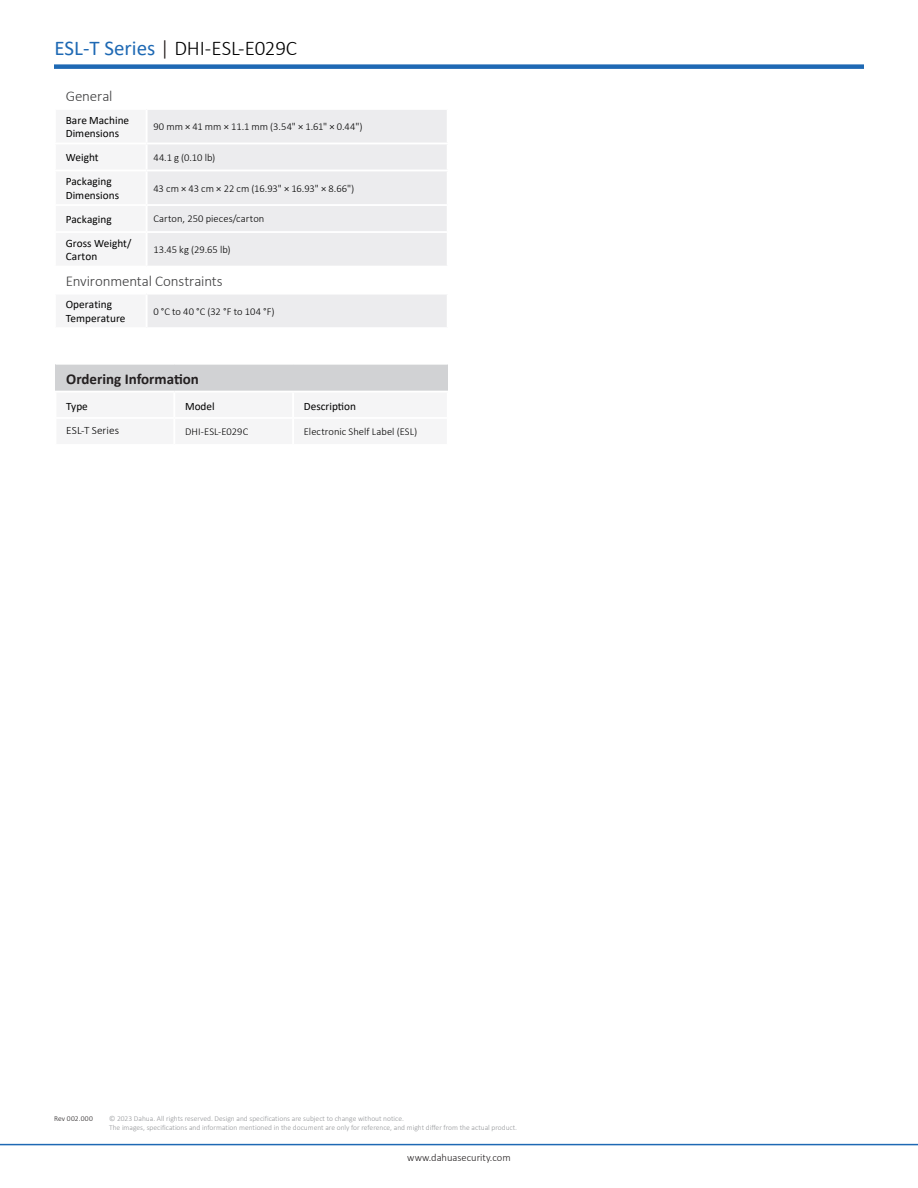
<style>
.page{position:relative;width:918px;height:1188px;background:#fff}
.page>*{position:absolute;margin:0;border:0;box-sizing:border-box;transform-origin:0 0}
.t1{font:300 21px "Calibri";letter-spacing:-.01em;color:#000}
.表格正文{font:300 15px "Calibri";letter-spacing:-.01em;color:#3e3e3f}
.t2{font:700 15px "Calibri";color:#231f20}
.表格内标题{font:11.25px/13.5px "Calibri";color:#000}
.表格内标题-2{font:300 11.25px "Calibri";letter-spacing:.005em;color:#000}
.表格正文-2{font:300 10.5px "Calibri";letter-spacing:.005em;color:#000}
.t3{font:300 10.5px "Calibri";color:#231f20}
.t4{font:300 7.5px "Calibri";color:#939598}
.t5{font:300 7.5px "Calibri";letter-spacing:.035em;color:#231f20}
.s1{font-weight:400;color:#1e69b4}
.s2{color:#1b1513}
</style>
<div class="page">
<hr style="left:0;top:1144px;width:918px;height:1px;background:#1e69b4">
<div style="left:55px;top:364px;width:393px;height:28px;background:#d1d2d4"></div>
<div style="left:293px;top:392px;width:155px;height:26px;background:#f5f5f6"></div>
<div style="left:293px;top:418px;width:155px;height:27px;background:#f5f5f6"></div>
<hr style="left:292px;top:393px;width:2px;height:24px;background:#fff">
<hr style="left:447px;top:393px;width:2px;height:24px;background:#fff">
<hr style="left:292px;top:419px;width:2px;height:25px;background:#fff">
<hr style="left:447px;top:419px;width:2px;height:25px;background:#fff">
<hr style="left:293px;top:417px;width:156px;height:2px;background:#fff">
<hr style="left:293px;top:444px;width:156px;height:2px;background:#fff">
<hr style="left:55px;top:364px;width:119px;height:1px;background:#fff">
<hr style="left:174px;top:364px;width:119px;height:1px;background:#fff">
<hr style="left:293px;top:364px;width:155px;height:1px;background:#fff">
<hr style="left:55px;top:391px;width:119px;height:2px;background:#fff">
<hr style="left:174px;top:391px;width:119px;height:2px;background:#fff">
<hr style="left:293px;top:391px;width:156px;height:2px;background:#fff">
<div style="left:54px;top:64px;width:810px;height:5px;background:#1e69b4"></div>
<div style="left:55px;top:109px;width:92px;height:34px;background:#f5f5f6"></div>
<div style="left:147px;top:109px;width:301px;height:34px;background:#ececee"></div>
<div style="left:55px;top:143px;width:92px;height:27px;background:#f5f5f6"></div>
<div style="left:147px;top:143px;width:301px;height:27px;background:#ececee"></div>
<div style="left:55px;top:170px;width:92px;height:35px;background:#f5f5f6"></div>
<div style="left:147px;top:170px;width:301px;height:35px;background:#ececee"></div>
<div style="left:148px;top:206px;width:299px;height:60px;background:#ececee"></div>
<div style="left:55px;top:294px;width:92px;height:34px;background:#f5f5f6"></div>
<div style="left:147px;top:294px;width:301px;height:34px;background:#ececee"></div>
<hr style="left:147px;top:108px;width:302px;height:2px;background:#fff">
<hr style="left:54px;top:143px;width:93px;height:1px;background:#fff">
<hr style="left:147px;top:143px;width:302px;height:1px;background:#fff">
<hr style="left:54px;top:170px;width:93px;height:1px;background:#fff">
<hr style="left:147px;top:170px;width:302px;height:1px;background:#fff">
<hr style="left:54px;top:204px;width:93px;height:2px;background:#fff">
<hr style="left:147px;top:204px;width:302px;height:2px;background:#fff">
<hr style="left:147px;top:231px;width:302px;height:2px;background:#fff">
<hr style="left:54px;top:293px;width:93px;height:2px;background:#fff">
<hr style="left:147px;top:293px;width:302px;height:2px;background:#fff">
<hr style="left:54px;top:327px;width:93px;height:2px;background:#fff">
<hr style="left:147px;top:327px;width:302px;height:2px;background:#fff">
<hr style="left:54px;top:108px;width:93px;height:2px;background:#fff">
<hr style="left:54px;top:110px;width:2px;height:33px;background:#fff">
<hr style="left:146px;top:110px;width:2px;height:33px;background:#fff">
<hr style="left:447px;top:110px;width:2px;height:33px;background:#fff">
<hr style="left:54px;top:144px;width:2px;height:26px;background:#fff">
<hr style="left:146px;top:144px;width:2px;height:26px;background:#fff">
<hr style="left:447px;top:144px;width:2px;height:26px;background:#fff">
<hr style="left:54px;top:171px;width:2px;height:33px;background:#fff">
<hr style="left:146px;top:171px;width:2px;height:33px;background:#fff">
<hr style="left:447px;top:171px;width:2px;height:33px;background:#fff">
<hr style="left:54px;top:295px;width:2px;height:32px;background:#fff">
<hr style="left:146px;top:295px;width:2px;height:32px;background:#fff">
<hr style="left:447px;top:295px;width:2px;height:32px;background:#fff">
<p class="t1" style="left:55px;top:35px;width:244px"><span class="s1">ESL-T Series</span> <span class="s2">|</span> DHI-ESL-E029C</p>
<p class="表格正文" style="left:66px;top:87px;width:48px">General</p>
<p class="表格内标题" style="left:66px;top:113px;width:65px">Bare Machine<br>Dimensions</p>
<p class="表格正文-2" style="left:153px;top:120px;width:211px">90 mm × 41 mm × 11.1 mm (3.54" × 1.61" × 0.44")</p>
<p class="表格内标题" style="left:66px;top:150px;width:35px">Weight</p>
<p class="表格正文-2" style="left:153px;top:151px;width:63px">44.1 g (0.10 lb)</p>
<p class="表格内标题" style="left:66px;top:174px;width:55px">Packaging<br>Dimensions</p>
<p class="表格正文-2" style="left:153px;top:182px;width:202px">43 cm × 43 cm × 22 cm (16.93" × 16.93" × 8.66")</p>
<p class="表格内标题" style="left:66px;top:212px;width:47px">Packaging</p>
<p class="表格正文-2" style="left:153px;top:212px;width:113px">Carton, 250 pieces/carton</p>
<p class="表格内标题" style="left:66px;top:236px;width:67px">Gross Weight/<br>Carton</p>
<p class="表格正文-2" style="left:153px;top:243px;width:79px">13.45 kg (29.65 lb)</p>
<p class="表格正文" style="left:66px;top:271px;width:159px">Environmental Constraints</p>
<p class="表格内标题" style="left:66px;top:298px;width:61px">Operating<br>Temperature</p>
<p class="表格正文-2" style="left:153px;top:305px;width:123px">0 °C to 40 °C (32 °F to 104 °F)</p>
<p class="t2" style="left:66px;top:368px;width:134px">Ordering Information</p>
<p class="表格内标题" style="left:66px;top:399px;width:23px">Type</p>
<p class="表格内标题" style="left:185px;top:399px;width:31px">Model</p>
<p class="表格内标题" style="left:304px;top:399px;width:54px">Description</p>
<p class="表格内标题-2" style="left:66px;top:423px;width:54px">ESL-T Series</p>
<p class="表格正文-2" style="left:185px;top:425px;width:65px">DHI-ESL-E029C</p>
<p class="表格正文-2" style="left:304px;top:425px;width:115px">Electronic Shelf Label (ESL)</p>
<p class="t5" style="left:54px;top:1113px;width:40px">Rev 002.000</p>
<p class="t4" style="left:109px;top:1113px;width:296px">© 2023 Dahua. All rights reserved. Design and specifications are subject to change without notice.</p>
<p class="t4" style="left:109px;top:1122px;width:410px">The images, specifications and information mentioned in the document are only for reference, and might differ from the actual product.</p>
<p class="t3" style="left:407px;top:1151px;width:105px">www.dahuasecurity.com</p>
</div>
